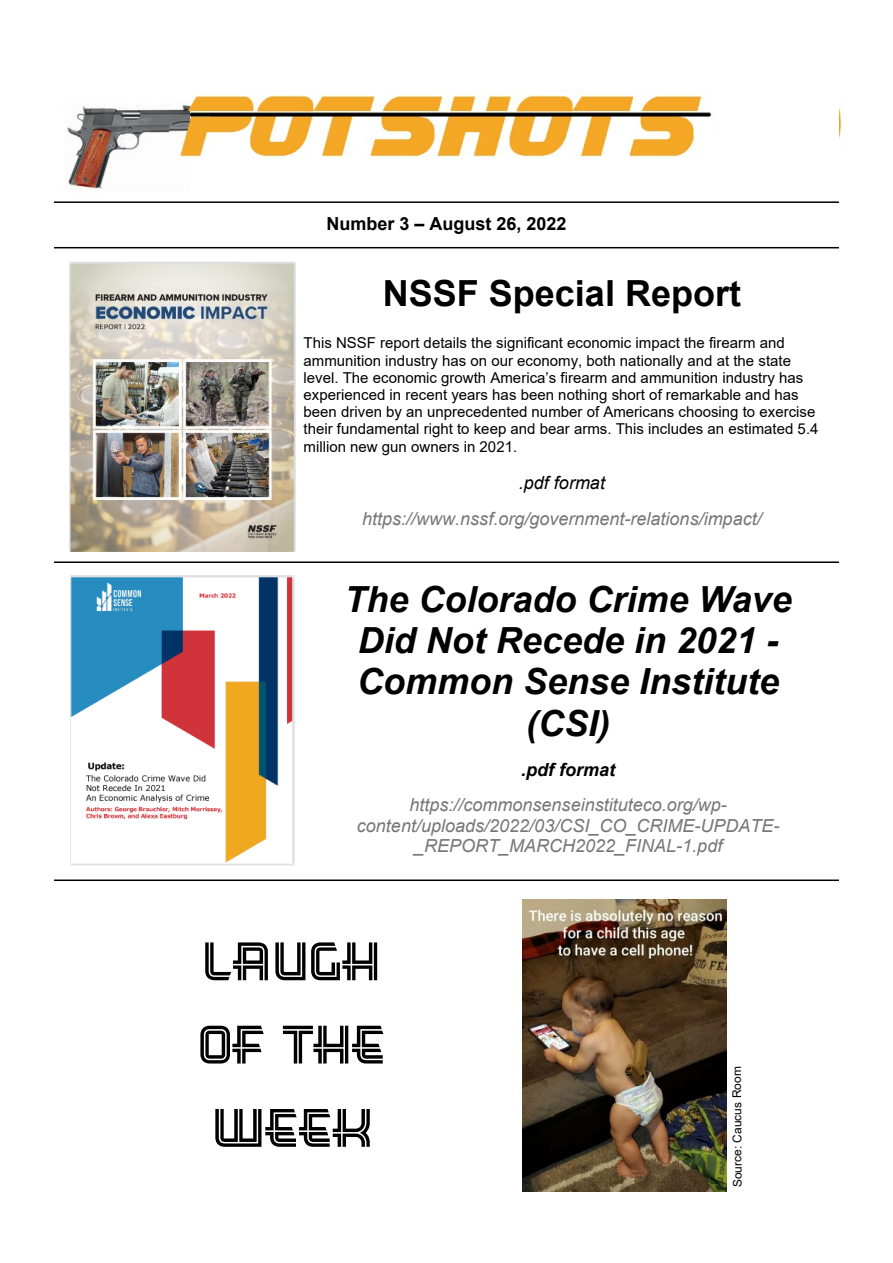
<style>
.page{position:relative;width:893px;height:1263px;background:#fff}
.page>*{position:absolute;margin:0;border:0;box-sizing:border-box;transform-origin:0 0}
.t1{font:54px/83.2px "Cinema Gothic BTN Inline";color:#000;text-align:justify}
.t2{font:italic 700 36px/41.2px "Arial";color:#000;text-align:center}
.t3{font:700 36px "Arial";color:#000}
.t4{font:italic 18px/20.7px "Arial";color:#777;text-align:center}
.t5{font:700 18px "Arial";color:#000}
.t6{font:italic 18px "Arial";color:#000}
.t7{font:italic 700 18px "Arial";color:#000}
.t8{font:15px/17.2px "Arial";color:#000}
.t9{font:12px "Arial";letter-spacing:-.005em;color:#000}
</style>
<div class="page">
<img style="left:70px;top:261px;width:225px;height:290px">
<img style="left:71px;top:576px;width:223px;height:290px">
<img style="left:67px;top:92px;width:775px;height:99px">
<hr style="left:54px;top:201px;width:785px;height:2px;background:#000">
<hr style="left:54px;top:247px;width:785px;height:1px;background:#000">
<hr style="left:54px;top:561px;width:785px;height:2px;background:#000">
<hr style="left:54px;top:879px;width:785px;height:2px;background:#000">
<img style="left:523px;top:900px;width:203px;height:292px">
<div style="left:716px;top:54px;width:123px;height:138px;background:#fff"></div>
<p class="t5" style="left:326px;top:217px;width:242px">Number 3 – August 26, 2022</p>
<h2 class="t3" style="left:383px;top:280px;width:360px">NSSF Special Report</h2>
<p class="t8" style="left:304px;top:336px;width:516px">This NSSF report details the significant economic impact the firearm and ammunition industry has on our economy, both nationally and at the state level. The economic growth America’s firearm and ammunition industry has experienced in recent years has been nothing short of remarkable and has been driven by an unprecedented number of Americans choosing to exercise their fundamental right to keep and bear arms. This includes an estimated 5.4 million new gun owners in 2021.</p>
<p class="t6" style="left:519px;top:476px;width:88px">.pdf format</p>
<p class="t4" style="left:362px;top:509px;width:401px">https://www.nssf.org/government-relations/impact/</p>
<h2 class="t2" style="left:344px;top:582px;width:449px">The Colorado Crime Wave<br>Did Not Recede in 2021 -<br>Common Sense Institute (CSI)</h2>
<p class="t7" style="left:521px;top:762px;width:95px">.pdf format</p>
<p class="t4" style="left:357px;top:796px;width:424px">https://commonsenseinstituteco.org/wp&shy;content/uploads/2022/03/CSI_CO_CRIME-UPDATE-_REPORT_MARCH2022_FINAL-1.pdf</p>
<h1 class="t1" style="left:198px;top:921px;width:189px">LAUGH OF THE WEEK</h1>
<p class="t9" style="left:733px;top:1187px;width:122px;rotate:-90deg">Source: Caucus Room</p>
</div>
